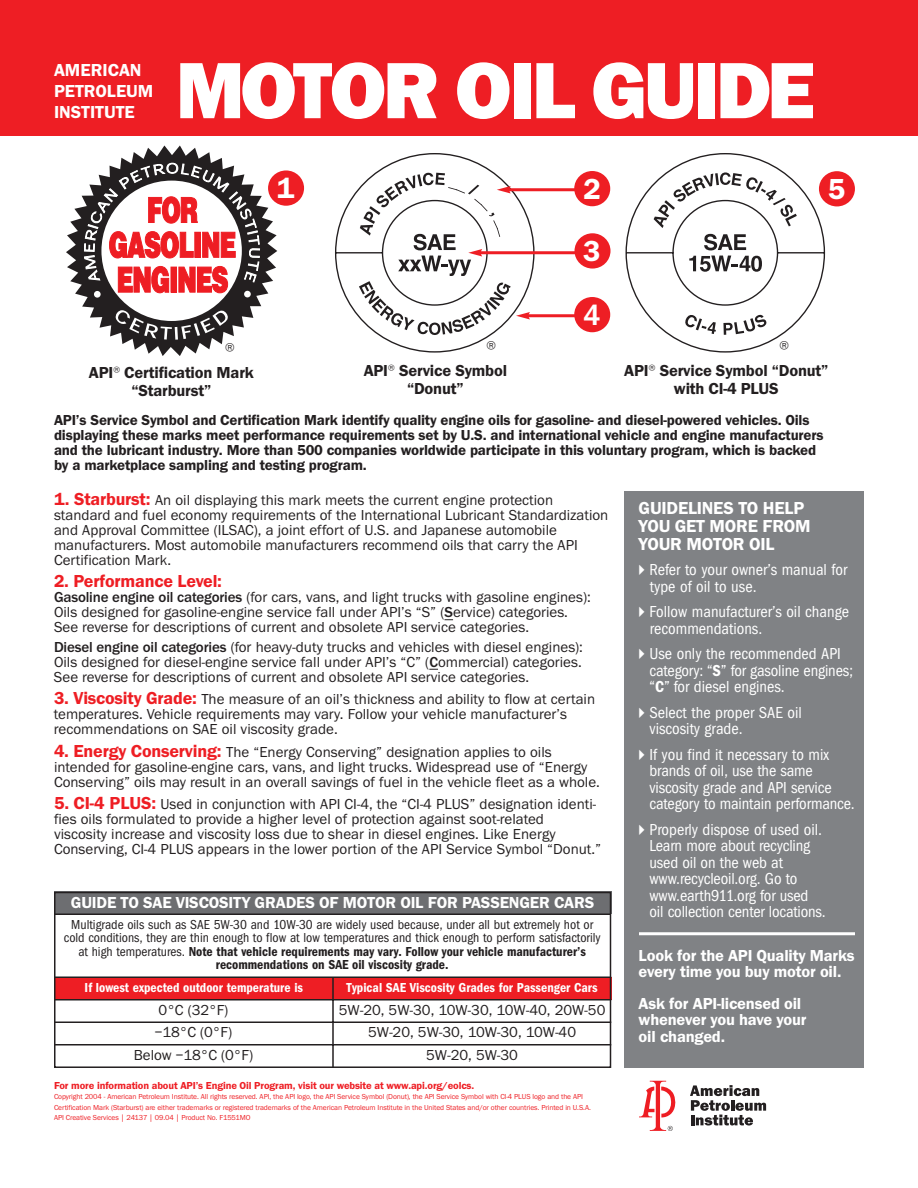
<style>
.page{position:relative;width:918px;height:1188px;background:#fff}
.page>*{position:absolute;margin:0;border:0;box-sizing:border-box;transform-origin:0 0}
.t1{font:800 82.5px "Franklin Got Md ITC";letter-spacing:-.045em;color:#fff}
.t2{font:600 30px "Franklin Got ITC";color:#fff}
.t3{font:30px "Franklin Got Md ITC";color:#fff}
.t4{font:21px "Franklin Got ITC";color:#231f20}
.t5{font:600 18px/18px "Franklin Got ITC";letter-spacing:-.01em;color:#fff}
.t6{font:600 18px "Franklin Got ITC";letter-spacing:-.01em;color:#ee1e24}
.t7{font:16.5px/16.5px "Franklin Got Cd ITC";color:#fff}
.t8{font:600 16.5px/16.5px "Franklin Got ITC";letter-spacing:-.01em;color:#fff}
.t9{font:600 16.5px/18px "Franklin Got ITC";letter-spacing:-.01em;color:#231f20;text-align:center}
.t10{font:15px/15px "Franklin Got ITC";color:#231f20}
.t11{font:600 15px/15px "Franklin Got ITC";letter-spacing:-.01em;color:#231f20}
.t12{font:13.5px/13.5px "Franklin Got Cd ITC";color:#231f20;text-align:center}
.t13{font:600 13.5px "Franklin Got Cd ITC";color:#fff}
.t14{font:600 10.5px "Franklin Got ITC";letter-spacing:-.01em;color:#ee1e24}
.t15{font:7.5px/10.5px "Franklin Got ITC";letter-spacing:-.01em;color:#ee1e24}
.s1{font-weight:400;font-size:15px}
.s2{font-weight:600;font-size:18px;color:#ee1e24}
.s3{font-family:"Franklin Got Md ITC"}
.s4{font-weight:600}
</style>
<div class="page">
<div style="left:54px;top:892px;width:557px;height:22px;background:#6d6e71"></div>
<div style="left:0;top:1px;width:918px;height:135px;background:#ee1e24"></div>
<div style="left:624px;top:491px;width:240px;height:577px;background:#808285"></div>
<hr style="left:639px;top:932px;width:216px;height:3px;background:#fff">
<div style="left:575px;top:233px;width:36px;height:36px;background:#ee1e24;border-radius:50%"></div>
<div style="left:574px;top:171px;width:36px;height:35px;background:#ee1e24;border-radius:50%"></div>
<div style="left:574px;top:297px;width:36px;height:35px;background:#ee1e24;border-radius:50%"></div>
<div style="left:55px;top:977px;width:278px;height:23px;background:#ee1e24"></div>
<div style="left:333px;top:977px;width:278px;height:23px;background:#ee1e24"></div>
<hr style="left:332px;top:977px;width:2px;height:91px;background:#231f20">
<hr style="left:54px;top:976px;width:557px;height:2px;background:#231f20">
<hr style="left:54px;top:999px;width:557px;height:1px;background:#231f20">
<hr style="left:54px;top:1022px;width:557px;height:1px;background:#231f20">
<hr style="left:54px;top:1044px;width:557px;height:2px;background:#231f20">
<svg style="left:66px;top:145px;width:211px;height:211px"></svg>
<div style="left:101px;top:181px;width:141px;height:140px;background:#fff;border-radius:50%"></div>
<div style="left:94px;top:291px;width:7px;height:7px;background:#fff;border-radius:50%"></div>
<div style="left:244px;top:291px;width:7px;height:6px;background:#fff;border-radius:50%"></div>
<svg style="left:84px;top:163px;width:176px;height:130px"></svg>
<svg style="left:115px;top:310px;width:114px;height:30px"></svg>
<svg style="left:626px;top:153px;width:199px;height:200px"></svg>
<hr style="left:508px;top:188px;width:72px;height:3px;background:#ee1e24">
<hr style="left:480px;top:251px;width:100px;height:3px;background:#ee1e24">
<hr style="left:527px;top:314px;width:53px;height:3px;background:#ee1e24">
<svg style="left:335px;top:153px;width:200px;height:200px"></svg>
<div style="left:268px;top:170px;width:36px;height:36px;background:#ee1e24;border-radius:50%"></div>
<div style="left:819px;top:171px;width:36px;height:35px;background:#ee1e24;border-radius:50%"></div>
<svg style="left:690px;top:1085px;width:76px;height:41px"></svg>
<svg style="left:639px;top:1081px;width:37px;height:50px"></svg>
<div style="left:54px;top:892px;width:557px;height:176px;border:2px solid #231f20"></div>
<hr style="left:54px;top:914px;width:556px;height:1px;background:#231f20">
<p class="t5" style="left:54px;top:61px;width:101px;line-height:21px">AMERICAN<br>PETROLEUM<br>INSTITUTE</p>
<h1 class="t1" style="left:176px;top:59px;width:641px">MOTOR OIL GUIDE</h1>
<h2 class="t2" style="left:277px;top:177px;width:19px">1</h2>
<h2 class="t2" style="left:828px;top:177px;width:19px">5</h2>
<h2 class="t2" style="left:583px;top:178px;width:19px">2</h2>
<h2 class="t2" style="left:583px;top:239px;width:19px">3</h2>
<h2 class="t3" style="left:583px;top:303px;width:19px">4</h2>
<h3 class="t4" style="left:225px;top:344px;width:12px">®</h3>
<h3 class="t4" style="left:486px;top:342px;width:12px">®</h3>
<h3 class="t4" style="left:779px;top:342px;width:12px">®</h3>
<p class="t9" style="left:89px;top:365px;width:167px">API<span class="s1">®</span> Certification Mark “Starburst”</p>
<p class="t9" style="left:364px;top:363px;width:145px">API<span class="s1">®</span> Service Symbol “Donut”</p>
<p class="t9" style="left:624px;top:363px;width:206px">API<span class="s1">®</span> Service Symbol “Donut” with CI-4 PLUS</p>
<p class="t11" style="left:54px;top:413px;width:771px">API’s Service Symbol and Certification Mark identify quality engine oils for gasoline- and diesel-powered vehicles. Oils displaying these marks meet performance requirements set by U.S. and international vehicle and engine manufacturers and the lubricant industry. More than 500 companies worldwide participate in this voluntary program, which is backed by a marketplace sampling and testing program.</p>
<p class="t10" style="left:54px;top:494px;width:556px"><span class="s2">1. Starburst:</span> An oil displaying this mark meets the current engine protection standard and fuel economy requirements of the International Lubricant Standardization and Approval Committee (ILSAC), a joint effort of U.S. and Japanese automobile manufacturers. Most automobile manufacturers recommend oils that carry the API Certification Mark.</p>
<p class="t6" style="left:54px;top:574px;width:170px">2. Performance Level:</p>
<p class="t10" style="left:54px;top:591px;width:538px"><span class="s3">Gasoline engine oil categories</span> (for cars, vans, and light trucks with gasoline engines):<br>Oils designed for gasoline-engine service fall under API’s “S” (<span class="s3">S</span>ervice) categories.<br>See reverse for descriptions of current and obsolete API service categories.</p>
<p class="t10" style="left:54px;top:641px;width:531px;text-align:justify"><span class="s3">Diesel engine oil categories</span> (for heavy-duty trucks and vehicles with diesel engines):<br>Oils designed for diesel-engine service fall under API’s “C” (<span class="s3">C</span>ommercial) categories.<br>See reverse for descriptions of current and obsolete API service categories.</p>
<p class="t10" style="left:54px;top:693px;width:543px"><span class="s2">3. Viscosity Grade:</span> The measure of an oil’s thickness and ability to flow at certain temperatures. Vehicle requirements may vary. Follow your vehicle manufacturer’s recommendations on SAE oil viscosity grade.</p>
<p class="t10" style="left:54px;top:746px;width:547px"><span class="s2">4. Energy Conserving:</span> The “Energy Conserving” designation applies to oils intended for gasoline-engine cars, vans, and light trucks. Widespread use of “Energy<br>Conserving” oils may result in an overall savings of fuel in the vehicle fleet as a whole.</p>
<p class="t10" style="left:54px;top:798px;width:549px"><span class="s2">5. CI-4 PLUS:</span> Used in conjunction with API CI-4, the “CI-4 PLUS” designation identi&shy;fies oils formulated to provide a higher level of protection against soot-related<br>viscosity increase and viscosity loss due to shear in diesel engines. Like Energy Conserving, CI-4 PLUS appears in the lower portion of the API Service Symbol “Donut.”</p>
<p class="t5" style="left:639px;top:500px;width:173px">GUIDELINES TO HELP<br>YOU GET MORE FROM<br>YOUR MOTOR OIL</p>
<p class="t7" style="left:650px;top:563px;width:199px">Refer to your owner’s manual for type of oil to use.</p>
<p class="t7" style="left:650px;top:605px;width:201px">Follow manufacturer’s oil change recommendations.</p>
<p class="t7" style="left:650px;top:647px;width:205px">Use only the recommended API category: “<span class="s4">S</span>” for gasoline engines; “<span class="s4">C</span>” for diesel engines.</p>
<p class="t7" style="left:650px;top:706px;width:154px">Select the proper SAE oil viscosity grade.</p>
<p class="t7" style="left:650px;top:748px;width:207px">If you find it necessary to mix brands of oil, use the same viscosity grade and API service category to maintain performance.</p>
<p class="t7" style="left:650px;top:823px;width:178px">Properly dispose of used oil.<br>Learn more about recycling used oil on the web at www.recycleoil.org. Go to www.earth911.org for used oil collection center locations.</p>
<p class="t8" style="left:639px;top:949px;width:218px">Look for the API Quality Marks every time you buy motor oil.</p>
<p class="t8" style="left:639px;top:997px;width:169px">Ask for API-licensed oil whenever you have your oil changed.</p>
<p class="t8" style="left:71px;top:896px;width:525px">GUIDE TO SAE VISCOSITY GRADES OF MOTOR OIL FOR PASSENGER CARS</p>
<p class="t12" style="left:64px;top:919px;width:538px">Multigrade oils such as SAE 5W-30 and 10W-30 are widely used because, under all but extremely hot or cold conditions, they are thin enough to flow at low temperatures and thick enough to perform satisfactorily at high temperatures. <span class="s4">Note that vehicle requirements may vary. Follow your vehicle manufacturer’s recommendations on SAE oil viscosity grade.</span></p>
<p class="t13" style="left:85px;top:982px;width:220px">If lowest expected outdoor temperature is</p>
<p class="t13" style="left:347px;top:982px;width:253px">Typical SAE Viscosity Grades for Passenger Cars</p>
<p class="t10" style="left:134px;top:1000px;width:121px;line-height:22.5px;text-align:center">0°C (32°F)<br>–18°C (0°F)<br>Below –18°C (0°F)</p>
<p class="t10" style="left:339px;top:1000px;width:268px;line-height:22.5px;text-align:center">5W-20, 5W-30, 10W-30, 10W-40, 20W-50<br>5W-20, 5W-30, 10W-30, 10W-40<br>5W-20, 5W-30</p>
<p class="t14" style="left:54px;top:1081px;width:422px">For more information about API’s Engine Oil Program, visit our website at www.api.org/eolcs.</p>
<p class="t15" style="left:54px;top:1092px;width:538px">Copyright 2004 - American Petroleum Institute. All rights reserved. API, the API logo, the API Service Symbol (Donut), the API Service Symbol with CI-4 PLUS logo and the API<br>Certification Mark (Starburst) are either trademarks or registered trademarks of the American Petroleum Institute in the United States and/or other countries. Printed in U.S.A.<br>API Creative Services | 24137 | 09.04 | Product No. F1551MO</p>
</div>
